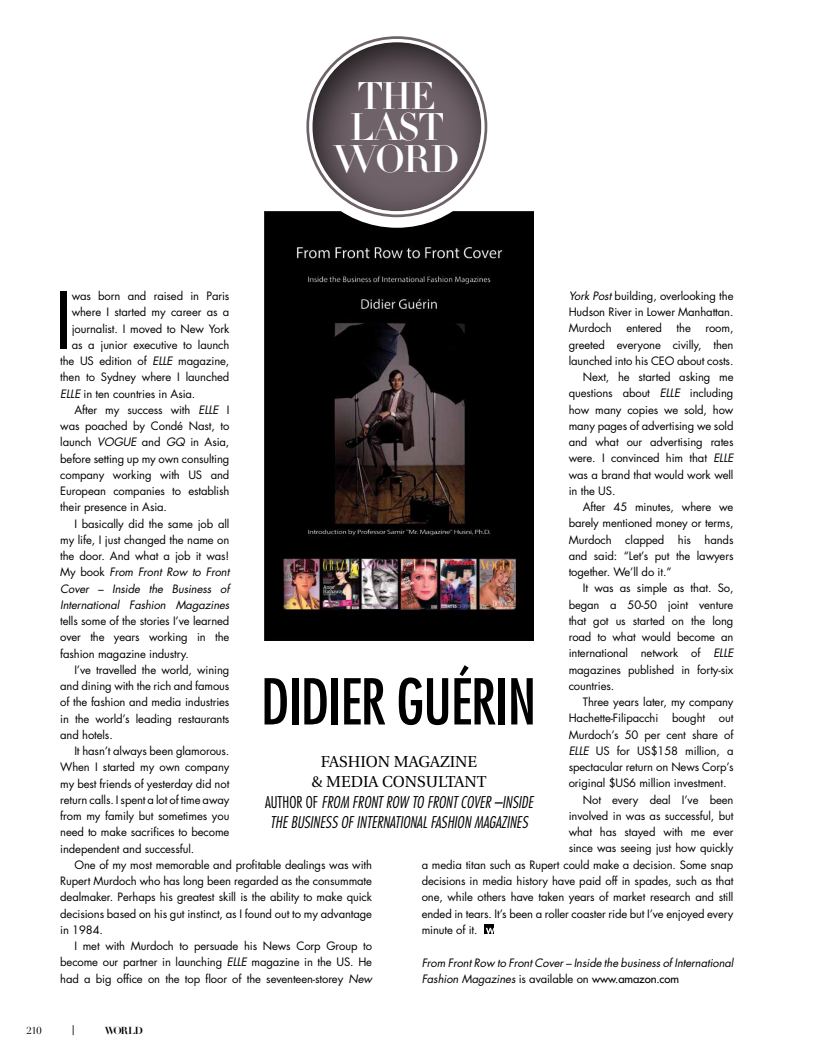
<style>
.page{position:relative;width:815px;height:1053px;background:#fff}
.page>*{position:absolute;margin:0;border:0;box-sizing:border-box;transform-origin:0 0}
.t1{font:75.88px "Futura LT";color:#000}
.t2{font:condensed 61.38px "Futura LT";letter-spacing:-.02em;color:#000}
.t3{font:37.75px/31.2px "Didot LT Std Headline";letter-spacing:-.04em;color:#fff;text-align:center}
.t4{font:italic 300 condensed 15.88px/20.4px "Futura LT";color:#000;text-align:center}
.t5{font:15.88px/20.4px "Utopia";color:#000;text-align:center}
.t6{font:11.25px/16.2px "Futura LT";letter-spacing:-.01em;color:#000;text-align:justify}
.t7{font:italic 11.25px/16.2px "Futura LT";letter-spacing:-.01em;color:#000}
.t8{font:700 10px "Didot LT Std";letter-spacing:-.07em;color:#000}
.t9{font:10px "Didot LT Std";color:#000}
.t10{font:10px "Futura LT";color:#000}
.s1{font-style:italic}
.s2{font-style:normal}
</style>
<div class="page">
<div style="left:484px;top:924px;width:10px;height:10px;background:#000"></div>
<svg style="left:486px;top:927px;width:8px;height:7px"></svg>
<img style="left:265px;top:211px;width:268px;height:429px">
<svg style="left:295px;top:26px;width:204px;height:202px"></svg>
<div style="left:311px;top:42px;width:172px;height:171px;background:#000;opacity:.75"></div>
<h3 class="t3" style="left:334px;top:81px;width:128px">THE<br>LAST<br>WORD</h3>
<p class="t6" style="left:569px;top:288px;width:166px"><span class="s1">York Post</span> building, overlooking the Hudson River in Lower Manhattan.<br>Murdoch</p>
<h1 class="t1" style="left:54px;top:272px;width:20px">I</h1>
<p class="t6" style="left:72px;top:288px;width:159px">was born and raised in Paris</p>
<p class="t6" style="left:72px;top:304px;width:159px">where I started my career as a</p>
<p class="t6" style="left:72px;top:320px;width:159px">journalist. I moved to New York</p>
<p class="t6" style="left:72px;top:336px;width:159px">as a junior executive to launch</p>
<p class="t6" style="left:60px;top:353px;width:171px">the US edition of <span class="s1">ELLE</span> magazine,</p>
<p class="t6" style="left:60px;top:369px;width:171px">then to Sydney where I launched</p>
<p class="t6" style="left:60px;top:385px;width:137px"><span class="s1">ELLE</span> in ten countries in Asia.</p>
<p class="t6" style="left:74px;top:401px;width:156px">After my success with <span class="s1">ELLE</span> I</p>
<p class="t6" style="left:60px;top:418px;width:171px">was poached by Condé Nast, to</p>
<p class="t6" style="left:60px;top:434px;width:171px">launch <span class="s1">VOGUE</span> and <span class="s1">GQ</span> in Asia,</p>
<p class="t6" style="left:60px;top:450px;width:171px">before setting up my own consulting</p>
<p class="t6" style="left:60px;top:466px;width:171px">company working with US and</p>
<p class="t6" style="left:60px;top:483px;width:171px">European companies to establish</p>
<p class="t6" style="left:60px;top:499px;width:108px">their presence in Asia.</p>
<p class="t6" style="left:74px;top:515px;width:156px">I basically did the same job all</p>
<p class="t6" style="left:60px;top:531px;width:171px">my life, I just changed the name on</p>
<p class="t6" style="left:60px;top:548px;width:171px">the door. And what a job it was!</p>
<p class="t7" style="left:60px;top:564px;width:171px"><span class="s2">My book</span> From Front Row to Front</p>
<p class="t7" style="left:60px;top:580px;width:171px">Cover – Inside the Business of</p>
<p class="t7" style="left:60px;top:596px;width:171px">International Fashion Magazines</p>
<p class="t6" style="left:60px;top:613px;width:171px">tells some of the stories I’ve learned over the years working in the fashion magazine industry.</p>
<p class="t6" style="left:60px;top:661px;width:171px;text-indent:14px">I’ve travelled the world, wining and dining with the rich and famous of the fashion and media industries in the world’s leading restaurants and hotels.</p>
<p class="t6" style="left:60px;top:743px;width:171px;text-indent:14px">It hasn’t always been glamorous.<br>When I started my own company my best friends of yesterday did not return calls. I spent a lot of time away from my family but sometimes you need to make sacrifices to become independent and successful.</p>
<p class="t6" style="left:60px;top:856px;width:313px;text-indent:14px">One of my most memorable and profitable dealings was with Rupert Murdoch who has long been regarded as the consummate dealmaker. Perhaps his greatest skill is the ability to make quick decisions based on his gut instinct, as I found out to my advantage in 1984.</p>
<p class="t6" style="left:60px;top:938px;width:313px;text-indent:14px">I met with Murdoch to persuade his News Corp Group to become our partner in launching <span class="s1">ELLE</span> magazine in the US. He had a big office on the top floor of the seventeen-storey <span class="s1">New</span></p>
<p class="t6" style="left:626px;top:320px;width:37px">entered</p>
<p class="t6" style="left:677px;top:320px;width:16px">the</p>
<p class="t6" style="left:705px;top:320px;width:30px">room,</p>
<p class="t6" style="left:569px;top:336px;width:166px">greeted everyone civilly, then</p>
<p class="t6" style="left:569px;top:352px;width:166px">launched into his CEO about costs.</p>
<p class="t6" style="left:583px;top:369px;width:152px">Next, he started asking me</p>
<p class="t6" style="left:569px;top:385px;width:166px">questions about <span class="s1">ELLE</span> including</p>
<p class="t6" style="left:569px;top:401px;width:166px">how many copies we sold, how</p>
<p class="t6" style="left:569px;top:417px;width:166px">many pages of advertising we sold</p>
<p class="t6" style="left:569px;top:434px;width:166px">and what our advertising rates</p>
<p class="t6" style="left:569px;top:450px;width:166px">were. I convinced him that <span class="s1">ELLE</span></p>
<p class="t6" style="left:569px;top:466px;width:166px">was a brand that would work well</p>
<p class="t6" style="left:569px;top:482px;width:48px">in the US.</p>
<p class="t6" style="left:583px;top:499px;width:152px">After 45 minutes, where we</p>
<p class="t6" style="left:569px;top:515px;width:166px">barely mentioned money or terms,</p>
<p class="t6" style="left:569px;top:531px;width:166px">Murdoch clapped his hands</p>
<p class="t6" style="left:569px;top:547px;width:166px">and said: “Let’s put the lawyers</p>
<p class="t6" style="left:569px;top:564px;width:104px">together. We’ll do it.”</p>
<p class="t6" style="left:583px;top:580px;width:152px">It was as simple as that. So,</p>
<p class="t6" style="left:569px;top:596px;width:166px">began a 50-50 joint venture</p>
<p class="t6" style="left:569px;top:612px;width:166px">that got us started on the long</p>
<p class="t6" style="left:569px;top:629px;width:166px">road to what would become an</p>
<p class="t6" style="left:569px;top:645px;width:166px">international network of <span class="s1">ELLE</span></p>
<p class="t6" style="left:569px;top:661px;width:166px">magazines published in forty-six</p>
<p class="t6" style="left:569px;top:677px;width:47px">countries.</p>
<p class="t6" style="left:583px;top:694px;width:152px">Three years later, my company</p>
<p class="t6" style="left:569px;top:710px;width:166px">Hachette-Filipacchi bought out</p>
<p class="t6" style="left:569px;top:726px;width:166px">Murdoch’s 50 per cent share of</p>
<p class="t6" style="left:569px;top:742px;width:166px"><span class="s1">ELLE</span> US for US$158 million, a</p>
<p class="t6" style="left:569px;top:759px;width:166px">spectacular return on News Corp’s</p>
<p class="t6" style="left:569px;top:775px;width:159px">original $US6 million investment.</p>
<p class="t6" style="left:583px;top:791px;width:152px">Not every deal I’ve been</p>
<p class="t6" style="left:569px;top:807px;width:166px">involved in was as successful, but</p>
<p class="t6" style="left:569px;top:824px;width:166px">what has stayed with me ever</p>
<p class="t6" style="left:569px;top:840px;width:166px">since was seeing just how quickly</p>
<p class="t6" style="left:422px;top:856px;width:313px">a media titan such as Rupert could make a decision. Some snap</p>
<p class="t6" style="left:422px;top:872px;width:313px">decisions in media history have paid off in spades, such as that</p>
<p class="t6" style="left:422px;top:889px;width:313px">one, while others have taken years of market research and still</p>
<p class="t6" style="left:422px;top:905px;width:313px">ended in tears. It’s been a roller coaster ride but I’ve enjoyed every</p>
<p class="t6" style="left:422px;top:921px;width:57px">minute of it.</p>
<p class="t7" style="left:422px;top:954px;width:313px">From Front Row to Front Cover – Inside the business of International<br>Fashion Magazines <span class="s2">is available on</span> <span class="s2">www.amazon.com</span></p>
<h2 class="t2" style="left:261px;top:665px;width:277px">DIDIER GUÉRIN</h2>
<h3 class="t5" style="left:311px;top:751px;width:177px">FASHION MAGAZINE<br>&amp; MEDIA CONSULTANT</h3>
<h3 class="t4" style="left:265px;top:791px;width:269px"><span class="s2">AUTHOR OF</span> FROM FRONT ROW TO FRONT COVER –INSIDE<br>THE BUSINESS OF INTERNATIONAL FASHION MAGAZINES</h3>
<p class="t9" style="left:27px;top:1024px;width:17px">210</p>
<p class="t10" style="left:70px;top:1022px;width:7px">|</p>
<p class="t8" style="left:105px;top:1024px;width:40px">WORLD</p>
</div>
